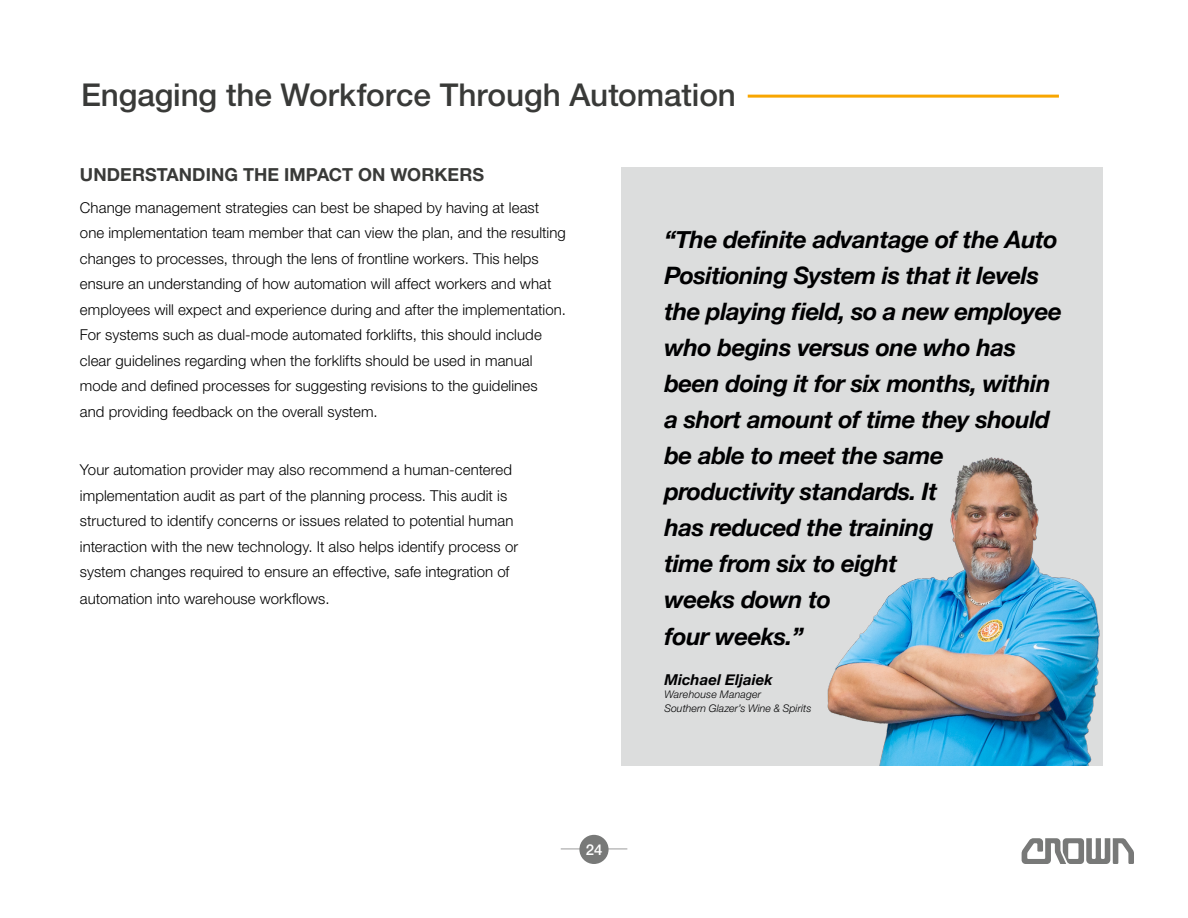
<style>
.page{position:relative;width:1188px;height:918px;background:#fff}
.page>*{position:absolute;margin:0;border:0;box-sizing:border-box;transform-origin:0 0}
.t1{font:500 31.5px "Helvetica Neue LT Std";letter-spacing:-.005em;color:#393a38}
.t2{font:italic 700 24px/36.2px "Helvetica Neue";letter-spacing:-.02em;color:#000001}
.t3{font:700 18px "Helvetica Neue LT Std";letter-spacing:.005em;color:#393a38}
.t4{font:300 15px/25.5px "Helvetica Neue LT Std";letter-spacing:.005em;color:#000001}
.t5{font:italic 700 15px "Helvetica Neue";letter-spacing:.005em;color:#000001}
.t6{font:500 15px "Helvetica Neue LT Std";color:#fff}
.t7{font:italic 300 10.5px/13.5px "Helvetica Neue LT Std";letter-spacing:.01em;color:#000001}
</style>
<div class="page">
<hr style="left:748px;top:95px;width:311px;height:3px;background:#f8a600">
<div style="left:621px;top:168px;width:482px;height:598px;background:#dcdddd"></div>
<img style="left:827px;top:457px;width:273px;height:309px">
<svg style="left:561px;top:849px;width:18px;height:1px"></svg>
<svg style="left:609px;top:849px;width:18px;height:1px"></svg>
<div style="left:579px;top:835px;width:30px;height:29px;background:#787978;border-radius:50%"></div>
<svg style="left:1022px;top:838px;width:112px;height:26px"></svg>
<h1 class="t1" style="left:81px;top:76px;width:657px">Engaging the Workforce Through Automation</h1>
<p class="t3" style="left:80px;top:163px;width:406px">UNDERSTANDING THE IMPACT ON WORKERS</p>
<p class="t4" style="left:80px;top:194px;width:488px">Change management strategies can best be shaped by having at least one implementation team member that can view the plan, and the resulting changes to processes, through the lens of frontline workers. This helps ensure an understanding of how automation will affect workers and what employees will expect and experience during and after the implementation.<br>For systems such as dual-mode automated forklifts, this should include clear guidelines regarding when the forklifts should be used in manual mode and defined processes for suggesting revisions to the guidelines and providing feedback on the overall system.</p>
<p class="t4" style="left:80px;top:457px;width:440px">Your automation provider may also recommend a human-centered implementation audit as part of the planning process. This audit is structured to identify concerns or issues related to potential human interaction with the new technology. It also helps identify process or system changes required to ensure an effective, safe integration of</p>
<p class="t4" style="left:80px;top:586px;width:251px">automation into warehouse workflows.</p>
<p class="t6" style="left:586px;top:840px;width:18px">24</p>
<p class="t2" style="left:664px;top:222px;width:399px">“The definite advantage of the Auto<br>Positioning System is that it levels the playing field, so a new employee who begins versus one who has been doing it for six months, within a short amount of time they should be able to meet the same productivity standards. It<br>has reduced the training<br>time from six to eight<br>weeks down to<br>four weeks.”</p>
<p class="t5" style="left:664px;top:668px;width:110px">Michael Eljaiek</p>
<p class="t7" style="left:664px;top:688px;width:149px">Warehouse Manager<br>Southern Glazer’s Wine &amp; Spirits</p>
</div>
